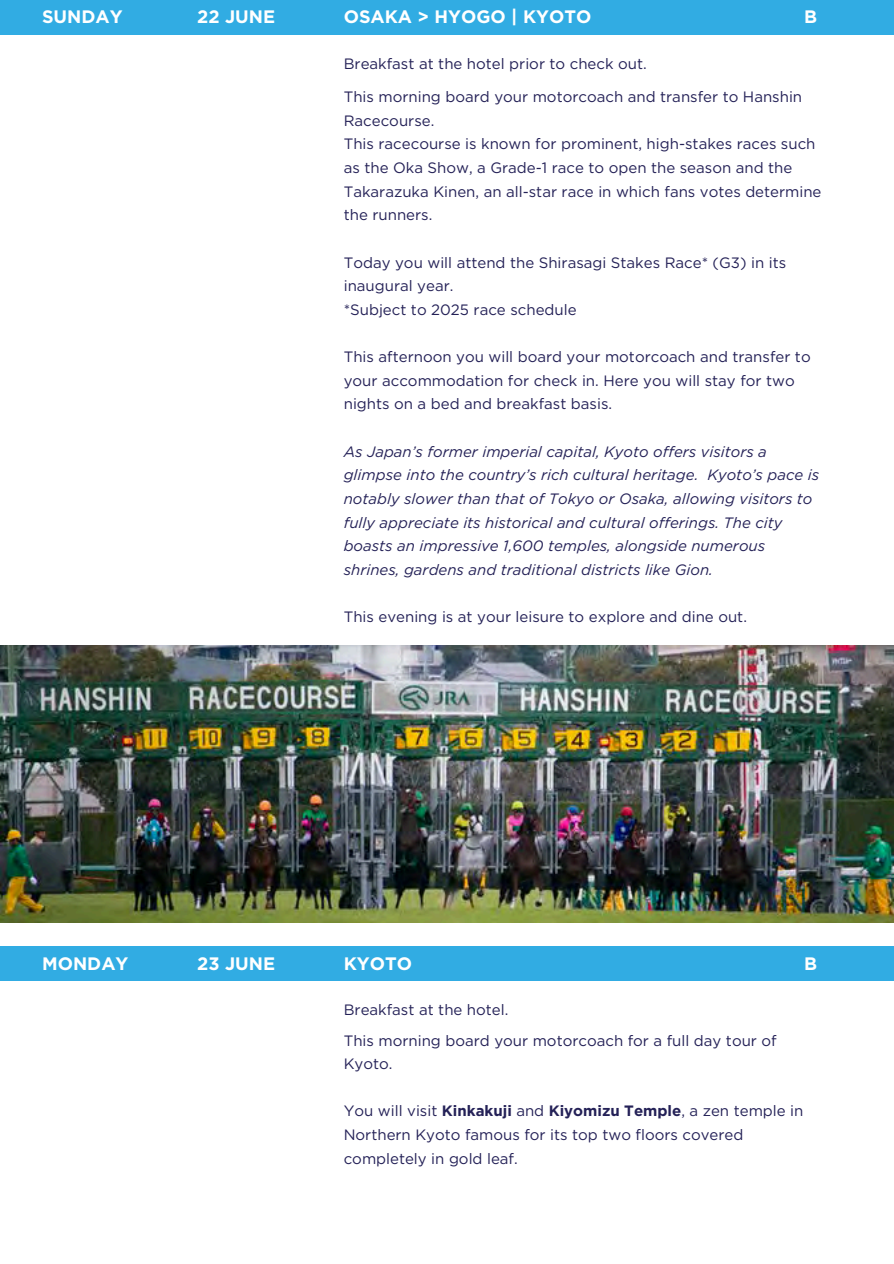
<style>
.page{position:relative;width:894px;height:1264px;background:#fff}
.page>*{position:absolute;margin:0;border:0;box-sizing:border-box;transform-origin:0 0}
.t1{font:700 18px "Gotham";color:#fff}
.t2{font:15px/23.7px "Gotham";color:#242157}
.t3{font:italic 15px/23.5px "Gotham";color:#242157}
.s1{font-weight:700}
</style>
<div class="page">
<div style="left:0;top:0;width:893px;height:34px;background:#31ace3"></div>
<img style="left:0;top:646px;width:893px;height:276px">
<div style="left:0;top:946px;width:893px;height:34px;background:#31ace3"></div>
<h1 class="t1" style="left:42px;top:6px;width:82px">SUNDAY</h1>
<h1 class="t1" style="left:197px;top:6px;width:79px">22 JUNE</h1>
<p class="t1" style="left:343px;top:6px;width:249px">OSAKA &gt; HYOGO | KYOTO</p>
<p class="t2" style="left:343px;top:52px;width:304px">Breakfast at the hotel prior to check out.</p>
<p class="t2" style="left:343px;top:85px;width:460px">This morning board your motorcoach and transfer to Hanshin<br>Racecourse.</p>
<p class="t2" style="left:343px;top:132px;width:479px">This racecourse is known for prominent, high-stakes races such as the Oka Show, a Grade-1 race to open the season and the Takarazuka Kinen, an all-star race in which fans votes determine the runners.</p>
<p class="t2" style="left:343px;top:250px;width:444px">Today you will attend the Shirasagi Stakes Race* (G3) in its inaugural year.</p>
<p class="t2" style="left:343px;top:297px;width:234px">*Subject to 2025 race schedule</p>
<p class="t2" style="left:343px;top:345px;width:468px">This afternoon you will board your motorcoach and transfer to your accommodation for check in. Here you will stay for two nights on a bed and breakfast basis.</p>
<p class="t3" style="left:343px;top:439px;width:477px">As Japan’s former imperial capital, Kyoto offers visitors a glimpse into the country’s rich cultural heritage. Kyoto’s pace is notably slower than that of Tokyo or Osaka, allowing visitors to fully appreciate its historical and cultural offerings. The city boasts an impressive 1,600 temples, alongside numerous shrines, gardens and traditional districts like Gion.</p>
<p class="t2" style="left:343px;top:605px;width:404px">This evening is at your leisure to explore and dine out.</p>
<p class="t1" style="left:804px;top:6px;width:14px">B</p>
<h1 class="t1" style="left:42px;top:952px;width:88px">MONDAY</h1>
<h1 class="t1" style="left:197px;top:952px;width:79px">23 JUNE</h1>
<h1 class="t1" style="left:343px;top:952px;width:70px">KYOTO</h1>
<p class="t1" style="left:804px;top:952px;width:14px">B</p>
<p class="t2" style="left:343px;top:997px;width:166px">Breakfast at the hotel.</p>
<p class="t2" style="left:343px;top:1028px;width:434px">This morning board your motorcoach for a full day tour of<br>Kyoto.</p>
<p class="t2" style="left:343px;top:1099px;width:461px">You will visit <span class="s1">Kinkakuji</span> and <span class="s1">Kiyomizu Temple</span>, a zen temple in<br>Northern Kyoto famous for its top two floors covered completely in gold leaf.</p>
</div>
